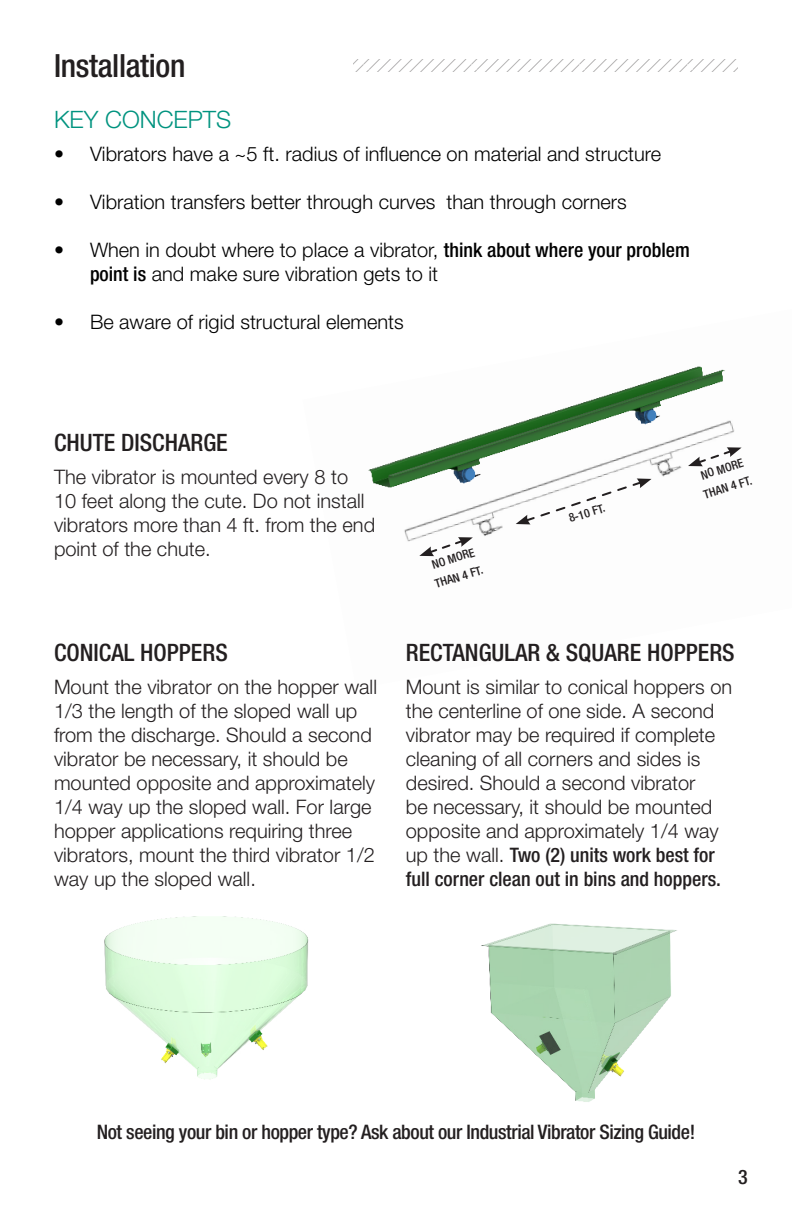
<style>
.page{position:relative;width:792px;height:1224px;background:#fff}
.page>*{position:absolute;margin:0;border:0;box-sizing:border-box;transform-origin:0 0}
.t1{font:500 condensed 32px "Helvetica Neue LT Std";letter-spacing:-.01em;color:#231f20}
.t2{font:500 condensed 24px "Helvetica Neue LT Std";color:#231f20}
.t3{font:300 24px "Helvetica Neue LT Std";color:#00937f}
.t4{font:300 20px/24px "Helvetica Neue LT Std";color:#231f20}
.t5{font:300 20px/24px "Helvetica Neue LT Std";color:#000}
.t6{font:500 condensed 20px "Helvetica Neue LT Std";letter-spacing:-.02em;color:#231f20}
.t7{font:500 condensed 12px "Helvetica Neue LT Std";color:#231f20}
.s1{font-weight:500;font-stretch:condensed}
</style>
<div class="page">
<svg style="left:419px;top:537px;width:54px;height:19px"></svg>
<img style="left:368px;top:366px;width:370px;height:159px">
<svg style="left:354px;top:59px;width:384px;height:13px"></svg>
<img style="left:481px;top:923px;width:196px;height:179px">
<img style="left:104px;top:916px;width:205px;height:164px">
<p class="t1" style="left:54px;top:46px;width:133px">Installation</p>
<p class="t3" style="left:54px;top:105px;width:179px">KEY CONCEPTS</p>
<p class="t5" style="left:54px;top:141px;width:609px">• Vibrators have a ~5 ft. radius of influence on material and structure</p>
<p class="t5" style="left:54px;top:189px;width:574px">• Vibration transfers better through curves than through corners</p>
<p class="t5" style="left:90px;top:237px;width:601px;text-indent:-36px">• When in doubt where to place a vibrator, <span class="s1">think about where your problem point is</span> and make sure vibration gets to it</p>
<p class="t5" style="left:54px;top:309px;width:351px">• Be aware of rigid structural elements</p>
<p class="t2" style="left:54px;top:428px;width:175px">CHUTE DISCHARGE</p>
<p class="t4" style="left:54px;top:464px;width:323px">The vibrator is mounted every 8 to<br>10 feet along the cute. Do not install vibrators more than 4 ft. from the end point of the chute.</p>
<p class="t7" style="left:430px;top:558px;width:45px;rotate:-17deg">NO MORE</p>
<p class="t7" style="left:433px;top:577px;width:51px;rotate:-17deg">THAN 4 FT.</p>
<p class="t7" style="left:567px;top:512px;width:39px;rotate:-17deg">8-10 FT.</p>
<p class="t7" style="left:699px;top:469px;width:45px;rotate:-17deg">NO MORE</p>
<p class="t7" style="left:702px;top:488px;width:51px;rotate:-17deg">THAN 4 FT.</p>
<p class="t2" style="left:54px;top:638px;width:175px">CONICAL HOPPERS</p>
<p class="t4" style="left:54px;top:674px;width:325px">Mount the vibrator on the hopper wall 1/3 the length of the sloped wall up from the discharge. Should a second vibrator be necessary, it should be mounted opposite and approximately 1/4 way up the sloped wall. For large hopper applications requiring three vibrators, mount the third vibrator 1/2 way up the sloped wall.</p>
<p class="t2" style="left:406px;top:638px;width:330px">RECTANGULAR &amp; SQUARE HOPPERS</p>
<p class="t4" style="left:406px;top:674px;width:328px">Mount is similar to conical hoppers on the centerline of one side. A second vibrator may be required if complete cleaning of all corners and sides is desired. Should a second vibrator<br>be necessary, it should be mounted opposite and approximately 1/4 way up the wall. <span class="s1">Two (2) units work best for full corner clean out in bins and hoppers.</span></p>
<p class="t6" style="left:97px;top:1120px;width:600px">Not seeing your bin or hopper type? Ask about our Industrial Vibrator Sizing Guide!</p>
<p class="t6" style="left:738px;top:1165px;width:11px">3</p>
</div>
